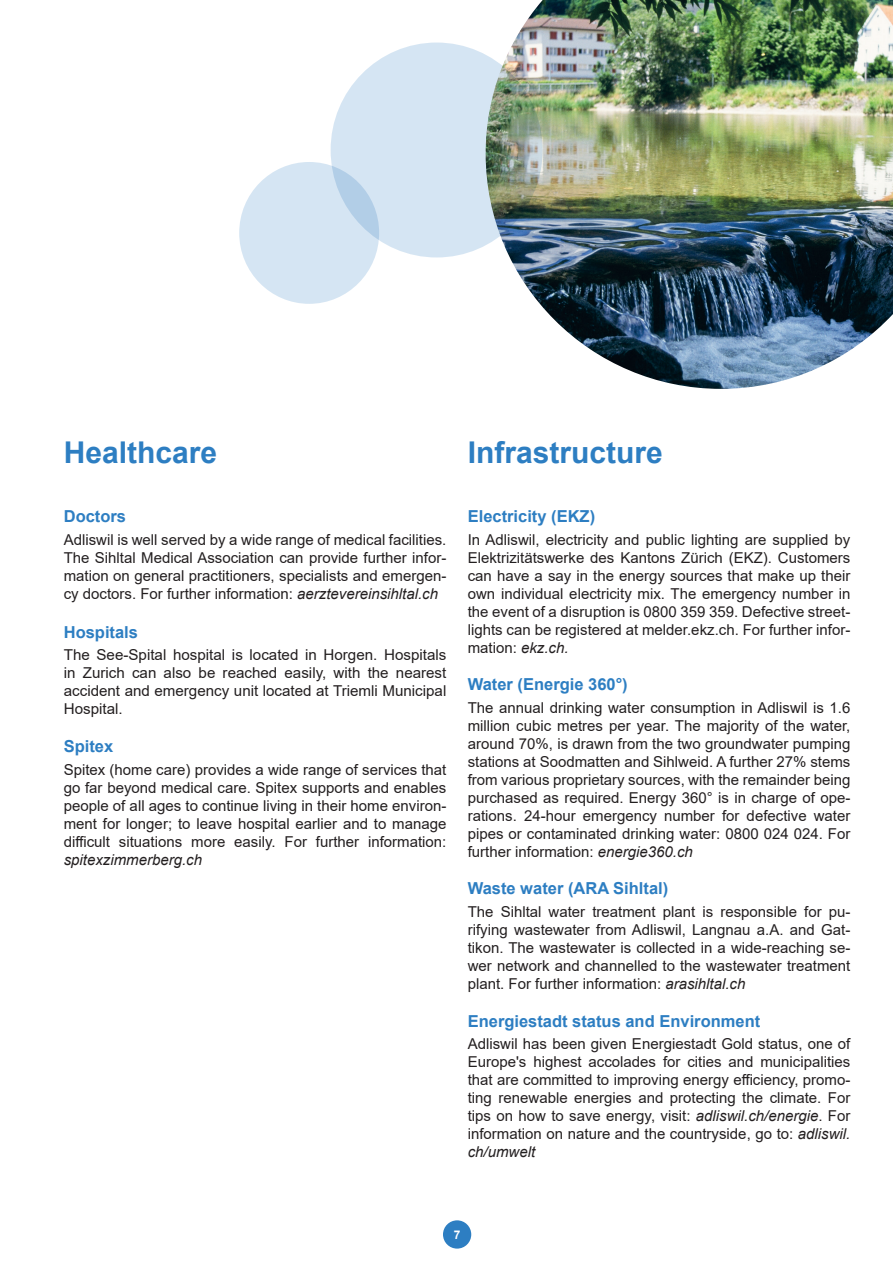
<style>
.page{position:relative;width:893px;height:1263px;background:#fff}
.page>*{position:absolute;margin:0;border:0;box-sizing:border-box;transform-origin:0 0}
.Titel{font:700 30px "Arial";color:#2d7ec2}
.Lead{font:700 16.5px "Arial";color:#2d7ec2}
.Lauftext{font:15px/18px "Arial";color:#231f20;text-align:justify}
.Aufzählung{font:700 12px "Arial";color:#fff}
.s1{font-style:italic}
</style>
<div class="page">
<div style="left:443px;top:1220px;width:28px;height:28px;background:#2d7ec2;border-radius:50%"></div>
<img style="left:490px;top:0;width:403px;height:389px">
<svg style="left:331px;top:43px;width:212px;height:214px;background:#c3d3da"></svg>
<svg style="left:239px;top:162px;width:140px;height:142px;background:#d1e2f1"></svg>
<p class="Titel" style="left:64px;top:431px;width:155px">Healthcare</p>
<p class="Titel" style="left:468px;top:431px;width:197px">Infrastructure</p>
<p class="Lead" style="left:64px;top:505px;width:64px">Doctors</p>
<p class="Lauftext" style="left:64px;top:530px;width:384px">Adliswil is well served by a wide range of medical facilities.<br>The Sihltal Medical Association can provide further infor&shy;mation on general practitioners, specialists and emergen&shy;cy doctors. For further information: <span class="s1">aerztevereinsihltal.ch</span></p>
<p class="Lead" style="left:64px;top:621px;width:76px">Hospitals</p>
<p class="Lauftext" style="left:64px;top:646px;width:384px">The See-Spital hospital is located in Horgen. Hospitals in Zurich can also be reached easily, with the nearest accident and emergency unit located at Triemli Municipal Hospital.</p>
<p class="Lead" style="left:64px;top:735px;width:51px">Spitex</p>
<p class="Lauftext" style="left:64px;top:760px;width:384px">Spitex (home care) provides a wide range of services that go far beyond medical care. Spitex supports and enables people of all ages to continue living in their home environ&shy;ment for longer; to leave hospital earlier and to manage difficult situations more easily. For further information: <span class="s1">spitexzimmerberg.ch</span></p>
<p class="Lead" style="left:468px;top:505px;width:129px">Electricity (EKZ)</p>
<p class="Lauftext" style="left:468px;top:530px;width:384px">In Adliswil, electricity and public lighting are supplied by Elektrizitätswerke des Kantons Zürich (EKZ). Customers can have a say in the energy sources that make up their own individual electricity mix. The emergency number in the event of a disruption is 0800 359 359. Defective street&shy;lights can be registered at melder.ekz.ch. For further infor&shy;mation: <span class="s1">ekz.ch.</span></p>
<p class="Lead" style="left:468px;top:673px;width:162px">Water (Energie 360°)</p>
<p class="Lauftext" style="left:468px;top:698px;width:384px">The annual drinking water consumption in Adliswil is 1.6 million cubic metres per year. The majority of the water, around 70%, is drawn from the two groundwater pumping stations at Soodmatten and Sihlweid. A further 27% stems from various proprietary sources, with the remainder being purchased as required. Energy 360° is in charge of ope&shy;rations. 24-hour emergency number for defective water pipes or contaminated drinking water: 0800 024 024. For further information: <span class="s1">energie360.ch</span></p>
<p class="Lead" style="left:468px;top:877px;width:202px">Waste water (ARA Sihltal)</p>
<p class="Lauftext" style="left:468px;top:902px;width:384px">The Sihltal water treatment plant is responsible for pu&shy;rifying wastewater from Adliswil, Langnau a.A. and Gat&shy;tikon. The wastewater is collected in a wide-reaching se&shy;wer network and channelled to the wastewater treatment plant. For further information: <span class="s1">arasihltal.ch</span></p>
<p class="Lead" style="left:468px;top:1009px;width:294px">Energiestadt status and Environment</p>
<p class="Lauftext" style="left:468px;top:1034px;width:384px">Adliswil has been given Energiestadt Gold status, one of Europe's highest accolades for cities and municipalities that are committed to improving energy efficiency, promo&shy;ting renewable energies and protecting the climate. For tips on how to save energy, visit: <span class="s1">adliswil.ch/energie</span>. For information on nature and the countryside, go to: <span class="s1">adliswil. ch/umwelt</span></p>
<p class="Aufzählung" style="left:454px;top:1226px;width:8px">7</p>
</div>
